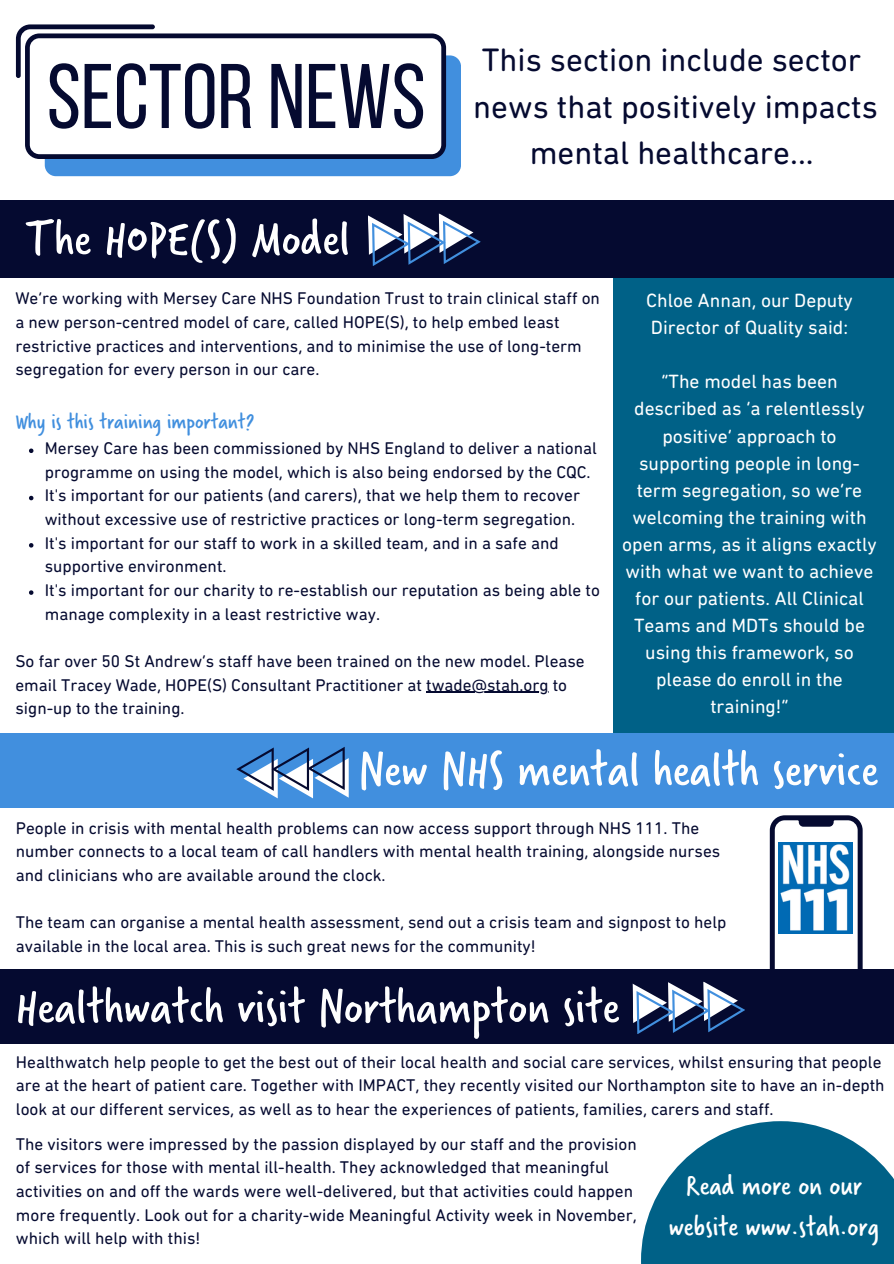
<style>
.page{position:relative;width:894px;height:1264px;background:#fff}
.page>*{position:absolute;margin:0;border:0;box-sizing:border-box;transform-origin:0 0}
.t1{font:91.5px "Bebas Neue";color:#050a30}
.t2{font:52.5px "Verveine W01";color:#fefefe}
.t3{font:52.5px "Verveine W01";color:#fff}
.t4{font:33px/46.2px "DIN Next Rounded LT Pro";color:#050a30;text-align:center}
.t5{font:30px/41.7px "Verveine W01";color:#fff;text-align:center}
.t6{font:23.25px "Verveine W01";color:#418fde}
.t7{font:19.5px/27px "DIN Next Rounded LT Pro";color:#fff}
.t8{font:17.25px/23.7px "DIN Next Rounded LT Pro";color:#050a30}
</style>
<div class="page">
<div style="left:45px;top:55px;width:415px;height:121px;background:#418fde;border-radius:11px"></div>
<svg style="left:25px;top:33px;width:421px;height:126px;background:#e8e8ec"></svg>
<svg style="left:16px;top:24px;width:139px;height:54px"></svg>
<div style="left:0;top:201px;width:893px;height:77px;background:#050a30"></div>
<div style="left:613px;top:278px;width:280px;height:472px;background:#006187"></div>
<div style="left:0;top:733px;width:893px;height:74px;background:#418fde"></div>
<div style="left:0;top:969px;width:893px;height:74px;background:#050a30"></div>
<svg style="left:641px;top:1121px;width:252px;height:142px;fill:#006187"></svg>
<svg style="left:368px;top:213px;width:113px;height:53px"></svg>
<svg style="left:236px;top:747px;width:112px;height:51px"></svg>
<svg style="left:632px;top:981px;width:113px;height:53px"></svg>
<svg style="left:769px;top:815px;width:93px;height:154px"></svg>
<img style="left:778px;top:842px;width:74px;height:91px">
<svg style="left:29px;top:448px;width:4px;height:5px"></svg>
<svg style="left:29px;top:496px;width:4px;height:4px"></svg>
<svg style="left:29px;top:543px;width:4px;height:4px"></svg>
<svg style="left:29px;top:590px;width:4px;height:5px"></svg>
<hr style="left:426px;top:691px;width:122px;height:1px;background:#050a30">
<p class="t1" style="left:47px;top:59px;width:380px">SECTOR NEWS</p>
<p class="t3" style="left:26px;top:202px;width:325px">The HOPE(S) Model</p>
<h2 class="t4" style="left:473px;top:40px;width:406px">This section include sector news that positively impacts mental healthcare...</h2>
<h2 class="t8" style="left:15px;top:288px;width:586px">We’re working with Mersey Care NHS Foundation Trust to train clinical staff on a new person-centred model of care, called HOPE(S), to help embed least restrictive practices and interventions, and to minimise the use of long-term segregation for every person in our care.</h2>
<p class="t6" style="left:15px;top:405px;width:240px">Why is this training important?</p>
<h5 class="t8" style="left:45px;top:438px;width:553px">Mersey Care has been commissioned by NHS England to deliver a national programme on using the model, which is also being endorsed by the CQC.</h5>
<h5 class="t8" style="left:45px;top:485px;width:536px">It's important for our patients (and carers), that we help them to recover without excessive use of restrictive practices or long-term segregation.</h5>
<p class="t8" style="left:45px;top:532px;width:515px">It's important for our staff to work in a skilled team, and in a safe and supportive environment.</p>
<h4 class="t8" style="left:45px;top:580px;width:556px">It's important for our charity to re-establish our reputation as being able to manage complexity in a least restrictive way.</h4>
<p class="t8" style="left:15px;top:650px;width:570px">So far over 50 St Andrew’s staff have been trained on the new model. Please email Tracey Wade, HOPE(S) Consultant Practitioner at twade@stah.org to</p>
<p class="t8" style="left:15px;top:698px;width:170px">sign-up to the training.</p>
<p class="t7" style="left:646px;top:289px;width:208px">Chloe Annan, our Deputy<br>Director of Quality said:</p>
<p class="t7" style="left:622px;top:370px;width:256px;text-align:center">“The model has been described as ‘a relentlessly positive’ approach to supporting people in long&shy;term segregation, so we’re welcoming the training with open arms, as it aligns exactly with what we want to achieve for our patients. All Clinical<br>Teams and MDTs should be using this framework, so please do enroll in the training!”</p>
<p class="t2" style="left:358px;top:733px;width:521px">New NHS mental health service</p>
<p class="t8" style="left:16px;top:817px;width:705px">People in crisis with mental health problems can now access support through NHS 111. The number connects to a local team of call handlers with mental health training, alongside nurses and clinicians who are available around the clock.</p>
<p class="t8" style="left:16px;top:912px;width:711px">The team can organise a mental health assessment, send out a crisis team and signpost to help available in the local area. This is such great news for the community!</p>
<h1 class="t2" style="left:15px;top:970px;width:605px">Healthwatch visit Northampton site</h1>
<h2 class="t8" style="left:16px;top:1051px;width:870px">Healthwatch help people to get the best out of their local health and social care services, whilst ensuring that people are at the heart of patient care. Together with IMPACT, they recently visited our Northampton site to have an in-depth look at our different services, as well as to hear the experiences of patients, families, carers and staff.</h2>
<p class="t8" style="left:16px;top:1133px;width:622px">The visitors were impressed by the passion displayed by our staff and the provision of services for those with mental ill-health. They acknowledged that meaningful activities on and off the wards were well-delivered, but that activities could happen more frequently. Look out for a charity-wide Meaningful Activity week in November, which will help with this!</p>
<p class="t5" style="left:668px;top:1164px;width:212px">Read more on our website www.stah.org</p>
</div>
